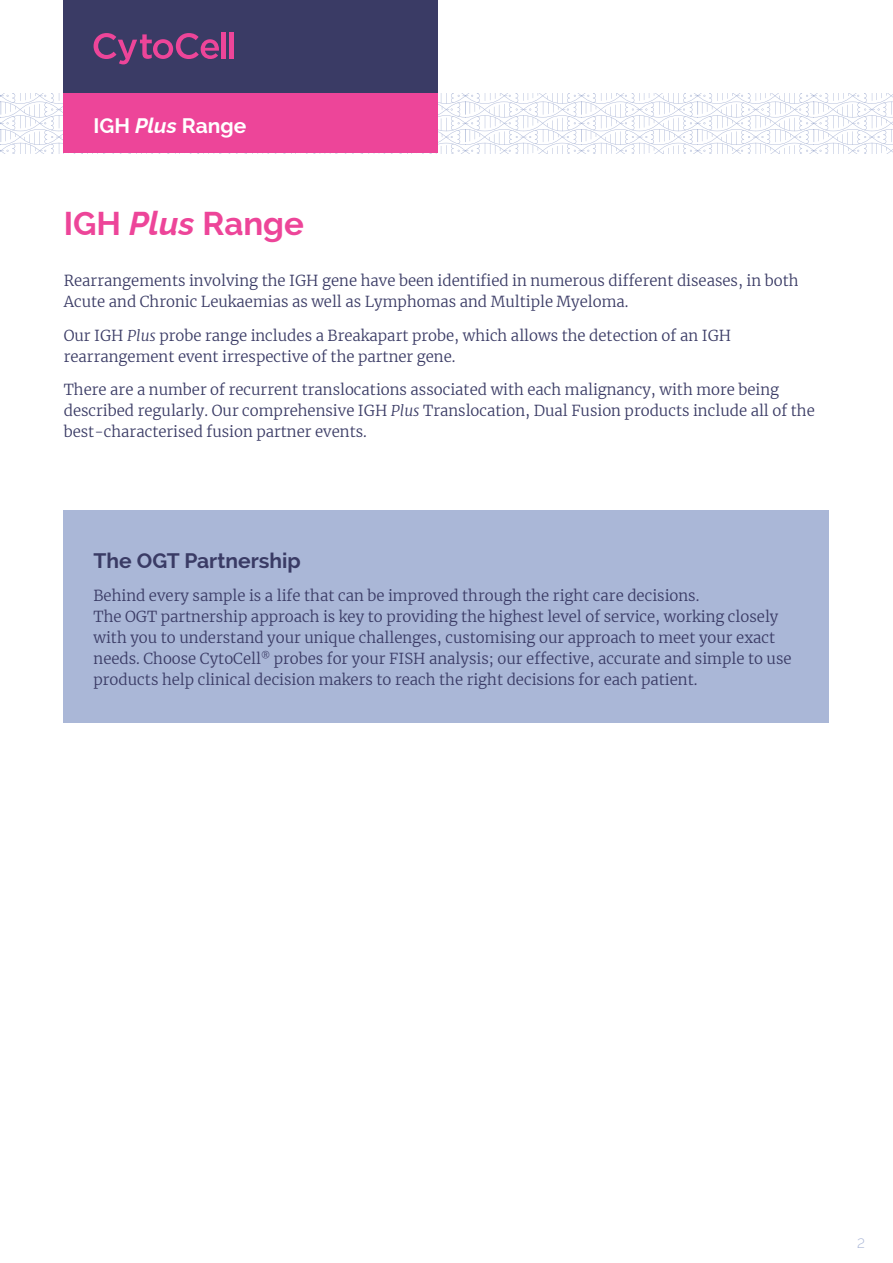
<style>
.page{position:relative;width:893px;height:1263px;background:#fff}
.page>*{position:absolute;margin:0;border:0;box-sizing:border-box;transform-origin:0 0}
.t1{font:33px "OGT Raleway Bold";color:#ed4599}
.t2{font:21px "OGT Raleway Bold";color:#3a3b65}
.t3{font:21px "OGT Raleway Bold";color:#fff}
.t4{font:15px/21px "OGT Merriweather Light";color:#3a3b65}
.t5{font:13.5px "OGT Raleway Light";color:#aab7d7}
.s1{font-style:italic}
.s2{font-family:"OGT Merriweather Light Italic"}
</style>
<div class="page">
<svg style="left:0;top:94px;width:893px;height:59px"></svg>
<div style="left:64px;top:0;width:374px;height:94px;background:#3a3b65"></div>
<div style="left:64px;top:94px;width:374px;height:59px;background:#ed4599"></div>
<svg style="left:94px;top:33px;width:125px;height:31px"></svg>
<div style="left:221px;top:32px;width:5px;height:27px;background:#ed4599"></div>
<hr style="left:230px;top:32px;width:4px;height:27px;background:#ed4599">
<div style="left:64px;top:510px;width:765px;height:213px;background:#aab7d7"></div>
<h2 class="t3" style="left:94px;top:114px;width:154px">IGH <span class="s1">Plus</span> Range</h2>
<h1 class="t1" style="left:64px;top:205px;width:242px">IGH <span class="s1">Plus</span> Range</h1>
<p class="t4" style="left:64px;top:269px;width:736px">Rearrangements involving the IGH gene have been identified in numerous different diseases, in both<br>Acute and Chronic Leukaemias as well as Lymphomas and Multiple Myeloma.</p>
<p class="t4" style="left:64px;top:324px;width:669px">Our IGH <span class="s2">Plus</span> probe range includes a Breakapart probe, which allows the detection of an IGH rearrangement event irrespective of the partner gene.</p>
<p class="t4" style="left:64px;top:379px;width:752px">There are a number of recurrent translocations associated with each malignancy, with more being described regularly. Our comprehensive IGH <span class="s2">Plus</span> Translocation, Dual Fusion products include all of the best-characterised fusion partner events.</p>
<h2 class="t2" style="left:94px;top:548px;width:209px">The OGT Partnership</h2>
<p class="t4" style="left:94px;top:585px;width:699px">Behind every sample is a life that can be improved through the right care decisions.<br>The OGT partnership approach is key to providing the highest level of service, working closely with you to understand your unique challenges, customising our approach to meet your exact needs. Choose CytoCell<sup>®</sup> probes for your FISH analysis; our effective, accurate and simple to use products help clinical decision makers to reach the right decisions for each patient.</p>
<p class="t5" style="left:857px;top:1235px;width:9px">2</p>
</div>
